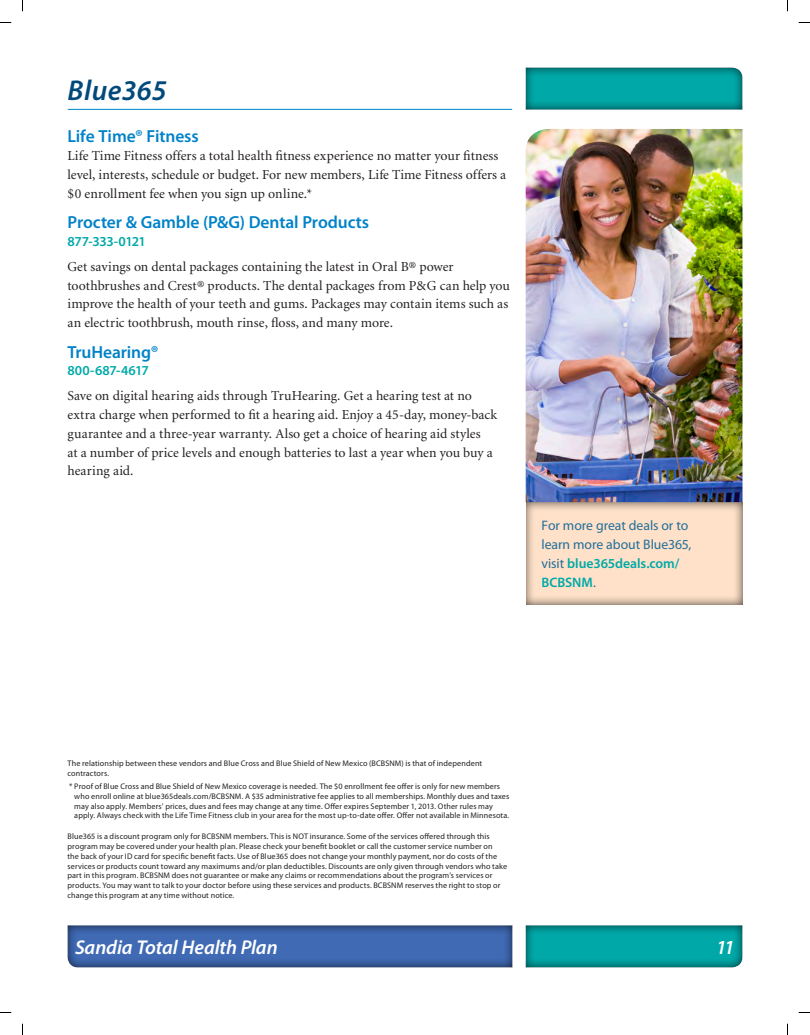
<style>
.page{position:relative;width:810px;height:1035px;background:#fff}
.page>*{position:absolute;margin:0;border:0;box-sizing:border-box;transform-origin:0 0}
.Subhead_italic{font:italic 600 28.75px "Myriad Pro";letter-spacing:.01em;color:#004a7b}
.t1{font:italic 600 20px "Myriad Pro";letter-spacing:-.005em;color:#fff}
.subhead{font:600 17.5px "Myriad Pro";letter-spacing:-.005em;color:#0082c8}
.body{font:13.75px/18.8px "Minion";letter-spacing:.005em;color:#231f20}
.sidebar{font:13.75px/18.8px "Myriad Pro";letter-spacing:-.005em;color:#236e9a}
.body-2{font:600 13.75px "Myriad Pro";letter-spacing:-.025em;color:#00a9a8}
.body-3{font:600 13.75px "Myriad Pro";letter-spacing:.005em;color:#00a9a8}
.t2{font:8.12px/9.8px "Myriad Pro";letter-spacing:.015em;color:#231f20}
.s1{font-weight:600;color:#00a9a8}
</style>
<div class="page">
<div style="left:65px;top:925px;width:448px;height:45px;background:#231f20;opacity:.75"></div>
<div style="left:524px;top:925px;width:219px;height:45px;background:#231f20;opacity:.75"></div>
<div style="left:524px;top:65px;width:219px;height:45px;background:#231f20;opacity:.75"></div>
<hr style="left:68px;top:109px;width:444px;height:1px;background:#0085cb">
<div style="left:523px;top:497px;width:220px;height:108px;background:#231f20;opacity:.75"></div>
<img style="left:526px;top:129px;width:216px;height:373px">
<p class="Subhead_italic" style="left:68px;top:75px;width:101px">Blue365</p>
<p class="subhead" style="left:68px;top:126px;width:133px">Life Time® Fitness</p>
<p class="body" style="left:68px;top:147px;width:440px">Life Time Fitness offers a total health fitness experience no matter your fitness level, interests, schedule or budget. For new members, Life Time Fitness offers a $0 enrollment fee when you sign up online.*</p>
<p class="subhead" style="left:68px;top:213px;width:303px">Procter &amp; Gamble (P&amp;G) Dental Products</p>
<p class="body-2" style="left:68px;top:234px;width:80px">877-333-0121</p>
<p class="body" style="left:68px;top:258px;width:444px">Get savings on dental packages containing the latest in Oral B® power toothbrushes and Crest® products. The dental packages from P&amp;G can help you improve the health of your teeth and gums. Packages may contain items such as an electric toothbrush, mouth rinse, floss, and many more.</p>
<p class="subhead" style="left:68px;top:342px;width:93px">TruHearing®</p>
<p class="body-3" style="left:68px;top:363px;width:83px">800-687-4617</p>
<p class="body" style="left:68px;top:387px;width:431px">Save on digital hearing aids through TruHearing. Get a hearing test at no extra charge when performed to fit a hearing aid. Enjoy a 45-day, money-back guarantee and a three-year warranty. Also get a choice of hearing aid styles<br>at a number of price levels and enough batteries to last a year when you buy a hearing aid.</p>
<p class="sidebar" style="left:542px;top:517px;width:151px">For more great deals or to learn more about Blue365, visit <span class="s1">blue365deals.com/<br>BCBSNM</span>.</p>
<p class="t2" style="left:68px;top:759px;width:416px">The relationship between these vendors and Blue Cross and Blue Shield of New Mexico (BCBSNM) is that of independent contractors.</p>
<p class="t2" style="left:74px;top:782px;width:437px;text-indent:-5px">* Proof of Blue Cross and Blue Shield of New Mexico coverage is needed. The $0 enrollment fee offer is only for new members who enroll online at blue365deals.com/BCBSNM. A $35 administrative fee applies to all memberships. Monthly dues and taxes may also apply. Members’ prices, dues and fees may change at any time. Offer expires September 1, 2013. Other rules may apply. Always check with the Life Time Fitness club in your area for the most up-to-date offer. Offer not available in Minnesota.</p>
<p class="t2" style="left:67px;top:832px;width:441px">Blue365 is a discount program only for BCBSNM members. This is NOT insurance. Some of the services offered through this program may be covered under your health plan. Please check your benefit booklet or call the customer service number on<br>the back of your ID card for specific benefit facts. Use of Blue365 does not change your monthly payment, nor do costs of the services or products count toward any maximums and/or plan deductibles. Discounts are only given through vendors who take part in this program. BCBSNM does not guarantee or make any claims or recommendations about the program’s services or products. You may want to talk to your doctor before using these services and products. BCBSNM reserves the right to stop or change this program at any time without notice.</p>
<h2 class="t1" style="left:75px;top:937px;width:204px">Sandia Total Health Plan</h2>
<h2 class="t1" style="left:716px;top:937px;width:20px">11</h2>
</div>
